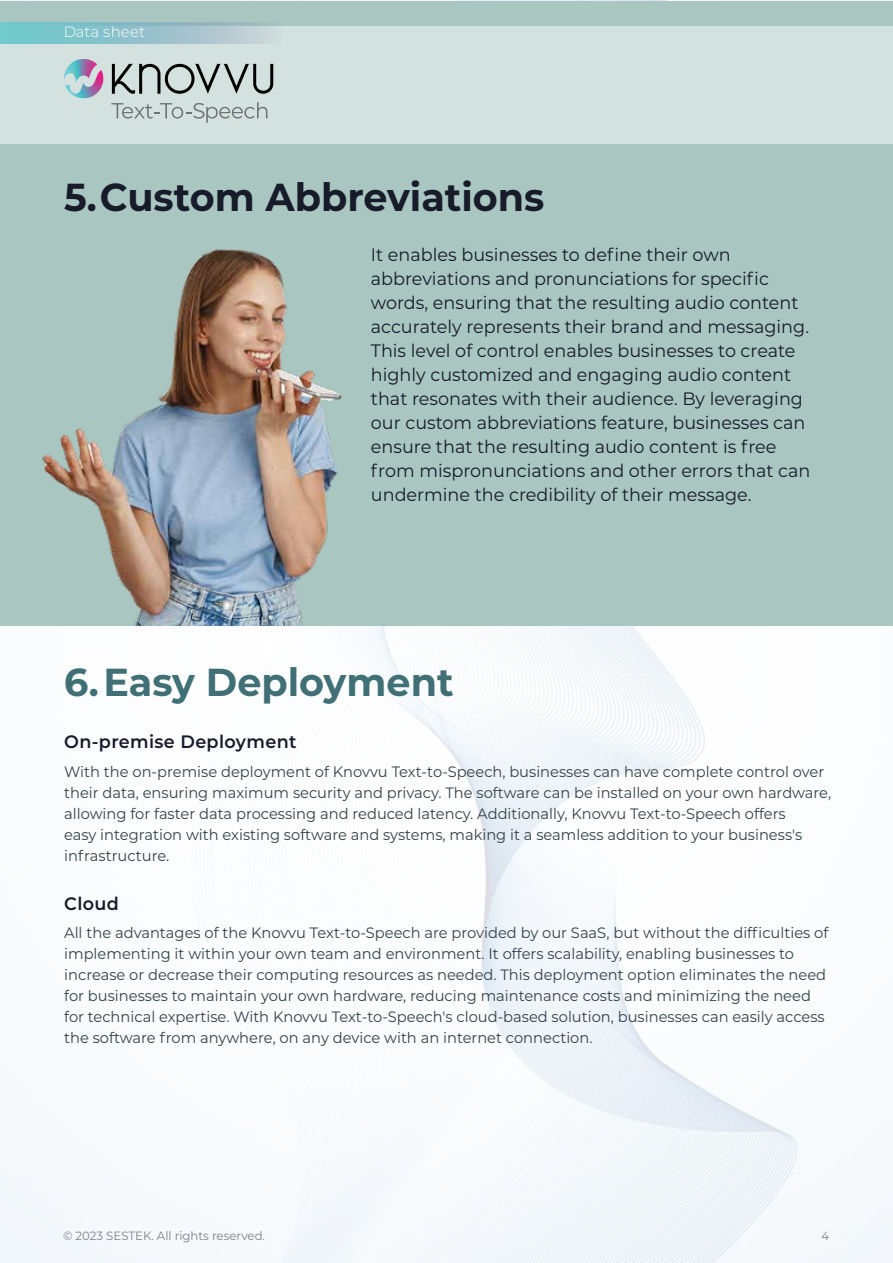
<style>
.page{position:relative;width:893px;height:1263px;background:#fff}
.page>*{position:absolute;margin:0;border:0;box-sizing:border-box;transform-origin:0 0}
.t1{font:700 39px "Montserrat";color:#171b2a}
.t2{font:700 39px "Montserrat";color:#406f76}
.t3{font:18px/24px "Montserrat";color:#171b2a}
.t4{font:600 18px "Montserrat";letter-spacing:.02em;color:#171b2a}
.t5{font:15px/21px "Montserrat";color:#334148}
.t6{font:300 15px "Montserrat";color:#fff}
.t7{font:12px "Montserrat";color:#7d8088}
</style>
<div class="page">
<img style="left:0;top:0;width:893px;height:1263px">
<div style="left:0;top:1px;width:893px;height:624px;background:#a9c6c1"></div>
<div style="left:0;top:27px;width:893px;height:117px;background:#d3e2df"></div>
<svg style="left:0;top:22px;width:282px;height:22px;background:#94c5cc"></svg>
<svg style="left:64px;top:59px;width:39px;height:39px"></svg>
<svg style="left:112px;top:64px;width:161px;height:30px"></svg>
<svg style="left:111px;top:102px;width:156px;height:21px"></svg>
<img style="left:42px;top:249px;width:300px;height:376px">
<p class="t6" style="left:64px;top:22px;width:83px">Data sheet</p>
<h1 class="t1" style="left:64px;top:169px;width:482px">5.Custom Abbreviations</h1>
<p class="t3" style="left:371px;top:242px;width:441px">It enables businesses to define their own abbreviations and pronunciations for specific words, ensuring that the resulting audio content accurately represents their brand and messaging.<br>This level of control enables businesses to create highly customized and engaging audio content that resonates with their audience. By leveraging our custom abbreviations feature, businesses can ensure that the resulting audio content is free from mispronunciations and other errors that can undermine the credibility of their message.</p>
<h1 class="t2" style="left:64px;top:654px;width:391px">6.Easy Deployment</h1>
<p class="t4" style="left:64px;top:729px;width:234px">On-premise Deployment</p>
<p class="t5" style="left:64px;top:760px;width:768px">With the on-premise deployment of Knovvu Text-to-Speech, businesses can have complete control over their data, ensuring maximum security and privacy. The software can be installed on your own hardware, allowing for faster data processing and reduced latency. Additionally, Knovvu Text-to-Speech offers<br>easy integration with existing software and systems, making it a seamless addition to your business's infrastructure.</p>
<p class="t4" style="left:64px;top:891px;width:56px">Cloud</p>
<p class="t5" style="left:64px;top:922px;width:766px">All the advantages of the Knovvu Text-to-Speech are provided by our SaaS, but without the difficulties of implementing it within your own team and environment. It offers scalability, enabling businesses to increase or decrease their computing resources as needed. This deployment option eliminates the need for businesses to maintain your own hardware, reducing maintenance costs and minimizing the need for technical expertise. With Knovvu Text-to-Speech's cloud-based solution, businesses can easily access the software from anywhere, on any device with an internet connection.</p>
<p class="t7" style="left:63px;top:1228px;width:204px">© 2023 SESTEK. All rights reserved.</p>
<p class="t7" style="left:821px;top:1228px;width:9px">4</p>
</div>
